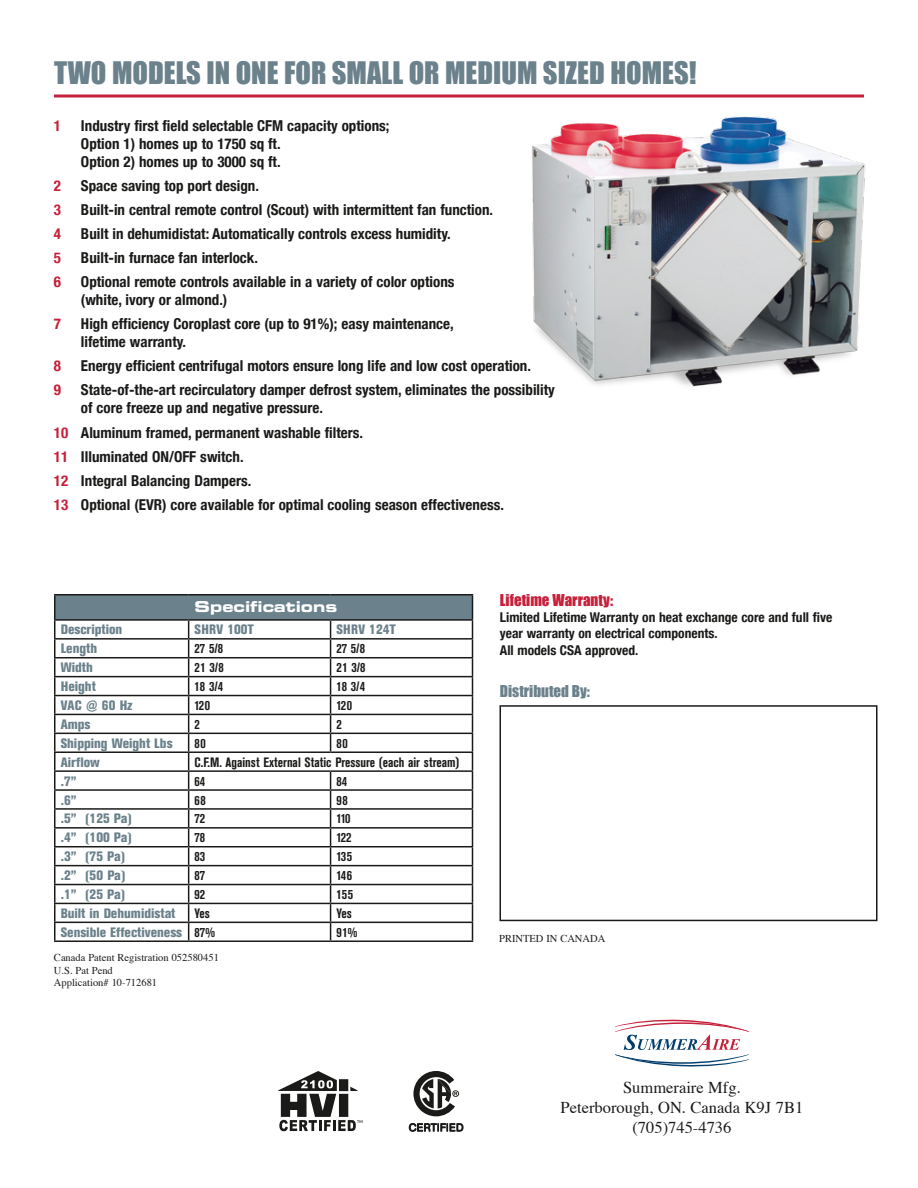
<style>
.page{position:relative;width:918px;height:1188px;background:#fff}
.page>*{position:absolute;margin:0;border:0;box-sizing:border-box;transform-origin:0 0}
.t1{font:28.5px "Impact";color:#6b818b}
.t2{font:16.5px "Times";color:#1a1a19}
.t3{font:700 condensed 15px/18px "Helvetica Neue";color:#1a1a19}
.t4{font:15px "Impact";color:#c6203b}
.t5{font:15px "Eurostile Bold Extended Two";color:#fff}
.t6{font:15px "Impact";color:#6b818b}
.t7{font:700 condensed 15px "Helvetica Neue";color:#c6203b}
.t8{font:800 condensed 13.5px "Akzidenz Grotesk BE";color:#6b818b}
.t9{font:700 condensed 13.5px "Akzidenz Grotesk BE";color:#1a1a19}
.t10{font:700 condensed 13.5px "Helvetica Neue";color:#1a1a19}
.t11{font:10.5px "Times";color:#1a1a19}
.s1{color:#c6203b}
</style>
<div class="page">
<img style="left:532px;top:116px;width:334px;height:271px">
<svg style="left:54px;top:94px;width:810px;height:4px;background:#d4576b"></svg>
<hr style="left:54px;top:940px;width:135px;height:2px;background:#1a1a19">
<hr style="left:189px;top:940px;width:142px;height:2px;background:#1a1a19">
<hr style="left:331px;top:940px;width:142px;height:2px;background:#1a1a19">
<hr style="left:54px;top:594px;width:135px;height:2px;background:#1a1a19">
<hr style="left:189px;top:594px;width:142px;height:2px;background:#1a1a19">
<hr style="left:331px;top:594px;width:142px;height:2px;background:#1a1a19">
<svg style="left:54px;top:595px;width:419px;height:345px"></svg>
<hr style="left:54px;top:619px;width:135px;height:2px;background:#1a1a19">
<hr style="left:189px;top:619px;width:142px;height:2px;background:#1a1a19">
<hr style="left:331px;top:619px;width:142px;height:2px;background:#1a1a19">
<div style="left:500px;top:705px;width:378px;height:216px;border:2px solid #1a1a19"></div>
<svg style="left:615px;top:1019px;width:134px;height:48px"></svg>
<svg style="left:278px;top:1071px;width:84px;height:60px"></svg>
<svg style="left:413px;top:1071px;width:46px;height:45px"></svg>
<svg style="left:408px;top:1123px;width:56px;height:9px"></svg>
<p class="t1" style="left:54px;top:55px;width:644px">TWO MODELS IN ONE FOR SMALL OR MEDIUM SIZED HOMES!</p>
<p class="t7" style="left:54px;top:116px;width:9px">1</p>
<p class="t3" style="left:81px;top:116px;width:310px">Industry first field selectable CFM capacity options;<br>Option 1) homes up to 1750 sq ft.<br>Option 2) homes up to 3000 sq ft.</p>
<p class="t7" style="left:54px;top:176px;width:9px">2</p>
<p class="t3" style="left:81px;top:176px;width:179px">Space saving top port design.</p>
<p class="t7" style="left:54px;top:200px;width:9px">3</p>
<p class="t3" style="left:81px;top:200px;width:414px">Built-in central remote control (Scout) with intermittent fan function.</p>
<p class="t7" style="left:54px;top:224px;width:9px">4</p>
<p class="t3" style="left:81px;top:224px;width:371px">Built in dehumidistat: Automatically controls excess humidity.</p>
<p class="t7" style="left:54px;top:249px;width:9px">5</p>
<p class="t3" style="left:81px;top:248px;width:179px">Built-in furnace fan interlock.</p>
<p class="t7" style="left:54px;top:273px;width:9px">6</p>
<p class="t3" style="left:81px;top:272px;width:375px">Optional remote controls available in a variety of color options (white, ivory or almond.)</p>
<p class="t7" style="left:54px;top:315px;width:9px">7</p>
<p class="t3" style="left:81px;top:315px;width:374px">High efficiency Coroplast core (up to 91%); easy maintenance, lifetime warranty.</p>
<p class="t7" style="left:54px;top:357px;width:9px">8</p>
<p class="t3" style="left:81px;top:357px;width:452px">Energy efficient centrifugal motors ensure long life and low cost operation.</p>
<p class="t7" style="left:54px;top:381px;width:9px">9</p>
<p class="t3" style="left:81px;top:381px;width:475px">State-of-the-art recirculatory damper defrost system, eliminates the possibility of core freeze up and negative pressure.</p>
<p class="t3" style="left:54px;top:423px;width:311px"><span class="s1">10</span> Aluminum framed, permanent washable filters.</p>
<p class="t3" style="left:54px;top:447px;width:191px"><span class="s1">11</span> Illuminated ON/OFF switch.</p>
<p class="t3" style="left:54px;top:471px;width:199px"><span class="s1">12</span> Integral Balancing Dampers.</p>
<p class="t3" style="left:54px;top:495px;width:451px"><span class="s1">13</span> Optional (EVR) core available for optimal cooling season effectiveness.</p>
<p class="t5" style="left:195px;top:596px;width:144px">Specifications</p>
<p class="t8" style="left:61px;top:622px;width:63px">Description</p>
<p class="t8" style="left:195px;top:622px;width:61px">SHRV 100T</p>
<p class="t8" style="left:337px;top:622px;width:61px">SHRV 124T</p>
<p class="t8" style="left:61px;top:641px;width:38px">Length</p>
<p class="t9" style="left:195px;top:641px;width:30px">27 5/8</p>
<p class="t9" style="left:337px;top:641px;width:30px">27 5/8</p>
<p class="t8" style="left:61px;top:660px;width:34px">Width</p>
<p class="t9" style="left:195px;top:660px;width:31px">21 3/8</p>
<p class="t9" style="left:337px;top:660px;width:31px">21 3/8</p>
<p class="t8" style="left:61px;top:679px;width:37px">Height</p>
<p class="t9" style="left:195px;top:679px;width:30px">18 3/4</p>
<p class="t9" style="left:337px;top:679px;width:30px">18 3/4</p>
<p class="t8" style="left:61px;top:698px;width:73px">VAC @ 60 Hz</p>
<p class="t9" style="left:195px;top:698px;width:17px">120</p>
<p class="t9" style="left:337px;top:698px;width:17px">120</p>
<p class="t8" style="left:61px;top:716px;width:31px">Amps</p>
<p class="t9" style="left:195px;top:717px;width:7px">2</p>
<p class="t9" style="left:337px;top:717px;width:7px">2</p>
<p class="t8" style="left:61px;top:735px;width:113px">Shipping Weight Lbs</p>
<p class="t9" style="left:195px;top:735px;width:13px">80</p>
<p class="t9" style="left:337px;top:735px;width:13px">80</p>
<p class="t8" style="left:61px;top:754px;width:41px">Airflow</p>
<p class="t9" style="left:195px;top:754px;width:266px">C.F.M. Against External Static Pressure (each air stream)</p>
<p class="t8" style="left:61px;top:773px;width:18px">.7”</p>
<p class="t9" style="left:195px;top:773px;width:12px">64</p>
<p class="t9" style="left:337px;top:773px;width:12px">84</p>
<p class="t8" style="left:61px;top:792px;width:18px">.6”</p>
<p class="t9" style="left:195px;top:792px;width:13px">68</p>
<p class="t9" style="left:337px;top:792px;width:13px">98</p>
<p class="t8" style="left:61px;top:811px;width:73px">.5” (125 Pa)</p>
<p class="t9" style="left:195px;top:811px;width:12px">72</p>
<p class="t9" style="left:337px;top:811px;width:15px">110</p>
<p class="t8" style="left:61px;top:830px;width:73px">.4” (100 Pa)</p>
<p class="t9" style="left:195px;top:830px;width:12px">78</p>
<p class="t9" style="left:337px;top:830px;width:16px">122</p>
<p class="t8" style="left:61px;top:849px;width:66px">.3” (75 Pa)</p>
<p class="t9" style="left:195px;top:849px;width:12px">83</p>
<p class="t9" style="left:337px;top:849px;width:17px">135</p>
<p class="t8" style="left:61px;top:868px;width:67px">.2” (50 Pa)</p>
<p class="t9" style="left:195px;top:868px;width:12px">87</p>
<p class="t9" style="left:337px;top:868px;width:17px">146</p>
<p class="t8" style="left:61px;top:887px;width:66px">.1” (25 Pa)</p>
<p class="t9" style="left:195px;top:887px;width:12px">92</p>
<p class="t9" style="left:337px;top:887px;width:18px">155</p>
<p class="t8" style="left:61px;top:905px;width:116px">Built in Dehumidistat</p>
<p class="t9" style="left:195px;top:906px;width:17px">Yes</p>
<p class="t9" style="left:337px;top:906px;width:17px">Yes</p>
<p class="t8" style="left:61px;top:924px;width:123px">Sensible Effectiveness</p>
<p class="t9" style="left:195px;top:924px;width:22px">87%</p>
<p class="t9" style="left:337px;top:924px;width:22px">91%</p>
<p class="t11" style="left:54px;top:951px;width:166px">Canada Patent Registration 052580451</p>
<p class="t11" style="left:54px;top:963px;width:60px">U.S. Pat Pend</p>
<p class="t11" style="left:54px;top:976px;width:105px">Application# 10-712681</p>
<p class="t4" style="left:500px;top:591px;width:115px">Lifetime Warranty:</p>
<p class="t10" style="left:500px;top:609px;width:334px">Limited Lifetime Warranty on heat exchange core and full five</p>
<p class="t10" style="left:500px;top:625px;width:219px">year warranty on electrical components.</p>
<p class="t10" style="left:500px;top:642px;width:140px">All models CSA approved.</p>
<p class="t6" style="left:500px;top:682px;width:92px">Distributed By:</p>
<p class="t11" style="left:499px;top:932px;width:108px">PRINTED IN CANADA</p>
<p class="t2" style="left:623px;top:1077px;width:119px">Summeraire Mfg.</p>
<p class="t2" style="left:561px;top:1097px;width:244px">Peterborough, ON. Canada K9J 7B1</p>
<p class="t2" style="left:632px;top:1117px;width:100px">(705)745-4736</p>
</div>
